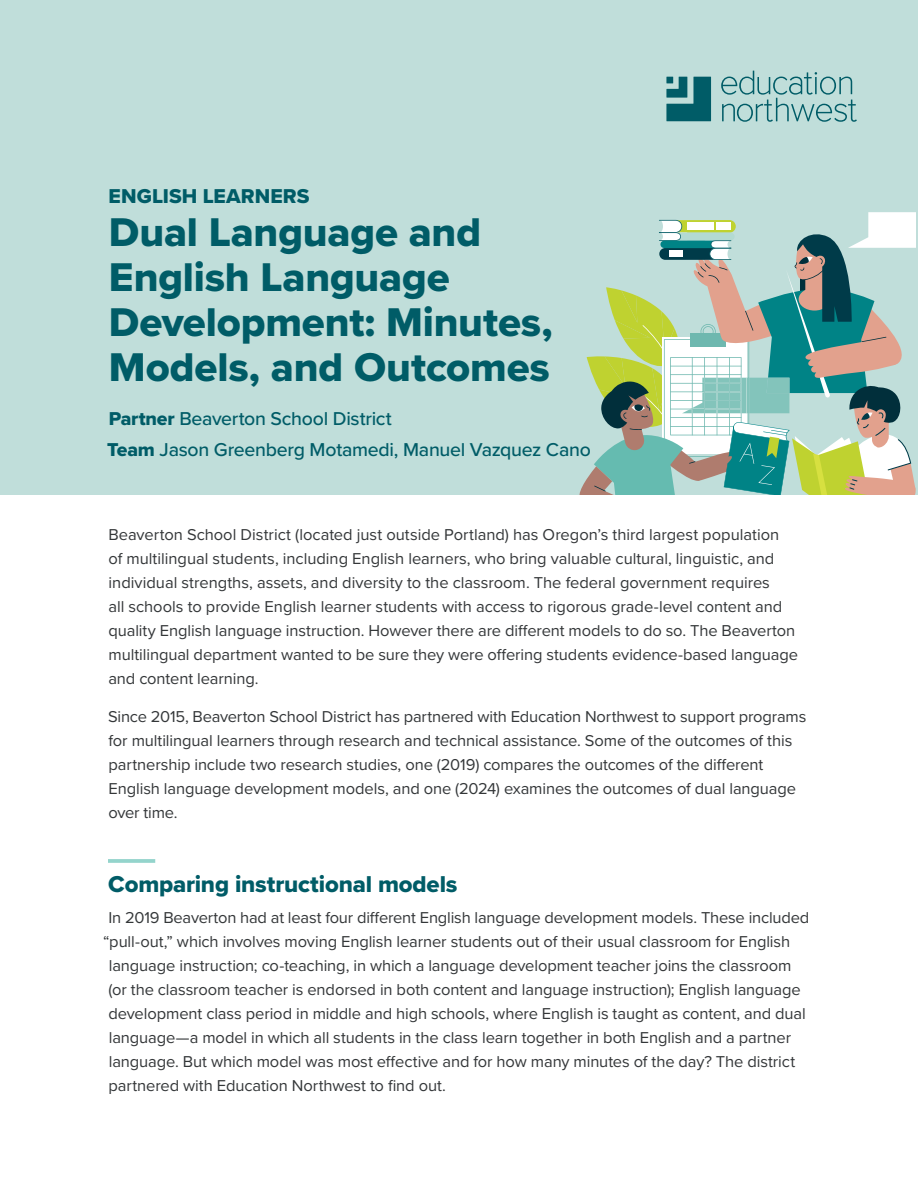
<style>
.page{position:relative;width:918px;height:1188px;background:#fff}
.page>*{position:absolute;margin:0;border:0;box-sizing:border-box;transform-origin:0 0}
.Heading_1{font:41.55px/45px "Proxima Nova Extrabld";letter-spacing:-.005em;color:#005c67}
.Heading_2{font:23.7px "Proxima Nova Extrabld";letter-spacing:-.005em;color:#005c67}
.Heading_1a{font:20.85px "Proxima Nova Extrabld";letter-spacing:.005em;color:#005c67}
.Partner_and_Team{font:500 19.35px "Proxima Nova";letter-spacing:-.015em;color:#005c67}
.Body{font:16.35px/24px "Proxima Nova";letter-spacing:-.005em;color:#343739}
.s1{font-family:"Proxima Nova Extrabld";font-weight:400}
</style>
<div class="page">
<div style="left:0;top:0;width:918px;height:495px;background:#c0deda"></div>
<hr style="left:108px;top:859px;width:47px;height:4px;background:#94d4cc">
<svg style="left:579px;top:212px;width:337px;height:282px"></svg>
<svg style="left:666px;top:77px;width:45px;height:44px"></svg>
<svg style="left:721px;top:71px;width:136px;height:51px"></svg>
<h1 class="Heading_1a" style="left:109px;top:181px;width:202px">ENGLISH LEARNERS</h1>
<h1 class="Heading_1" style="left:109px;top:209px;width:445px">Dual Language and<br>English Language<br>Development: Minutes,<br>Models, and Outcomes</h1>
<p class="Partner_and_Team" style="left:109px;top:404px;width:285px"><span class="s1">Partner</span> Beaverton School District</p>
<p class="Partner_and_Team" style="left:107px;top:435px;width:485px"><span class="s1">Team</span> Jason Greenberg Motamedi, Manuel Vazquez Cano</p>
<p class="Body" style="left:108px;top:522px;width:691px">Beaverton School District (located just outside Portland) has Oregon’s third largest population<br>of multilingual students, including English learners, who bring valuable cultural, linguistic, and individual strengths, assets, and diversity to the classroom. The federal government requires<br>all schools to provide English learner students with access to rigorous grade-level content and quality English language instruction. However there are different models to do so. The Beaverton multilingual department wanted to be sure they were offering students evidence-based language and content learning.</p>
<p class="Body" style="left:108px;top:704px;width:700px">Since 2015, Beaverton School District has partnered with Education Northwest to support programs for multilingual learners through research and technical assistance. Some of the outcomes of this partnership include two research studies, one (2019) compares the outcomes of the different English language development models, and one (2024) examines the outcomes of dual language over time.</p>
<h2 class="Heading_2" style="left:108px;top:866px;width:351px">Comparing instructional models</h2>
<p class="Body" style="left:109px;top:905px;width:702px">In 2019 Beaverton had at least four different English language development models. These included</p>
<p class="Body" style="left:103px;top:929px;width:689px">“pull-out,” which involves moving English learner students out of their usual classroom for English</p>
<p class="Body" style="left:109px;top:953px;width:684px">language instruction; co-teaching, in which a language development teacher joins the classroom</p>
<p class="Body" style="left:108px;top:977px;width:694px">(or the classroom teacher is endorsed in both content and language instruction); English language</p>
<p class="Body" style="left:108px;top:1001px;width:699px">development class period in middle and high schools, where English is taught as content, and dual</p>
<p class="Body" style="left:109px;top:1025px;width:684px">language—a model in which all students in the class learn together in both English and a partner</p>
<p class="Body" style="left:109px;top:1049px;width:688px">language. But which model was most effective and for how many minutes of the day? The district</p>
<p class="Body" style="left:109px;top:1073px;width:339px">partnered with Education Northwest to find out.</p>
</div>
